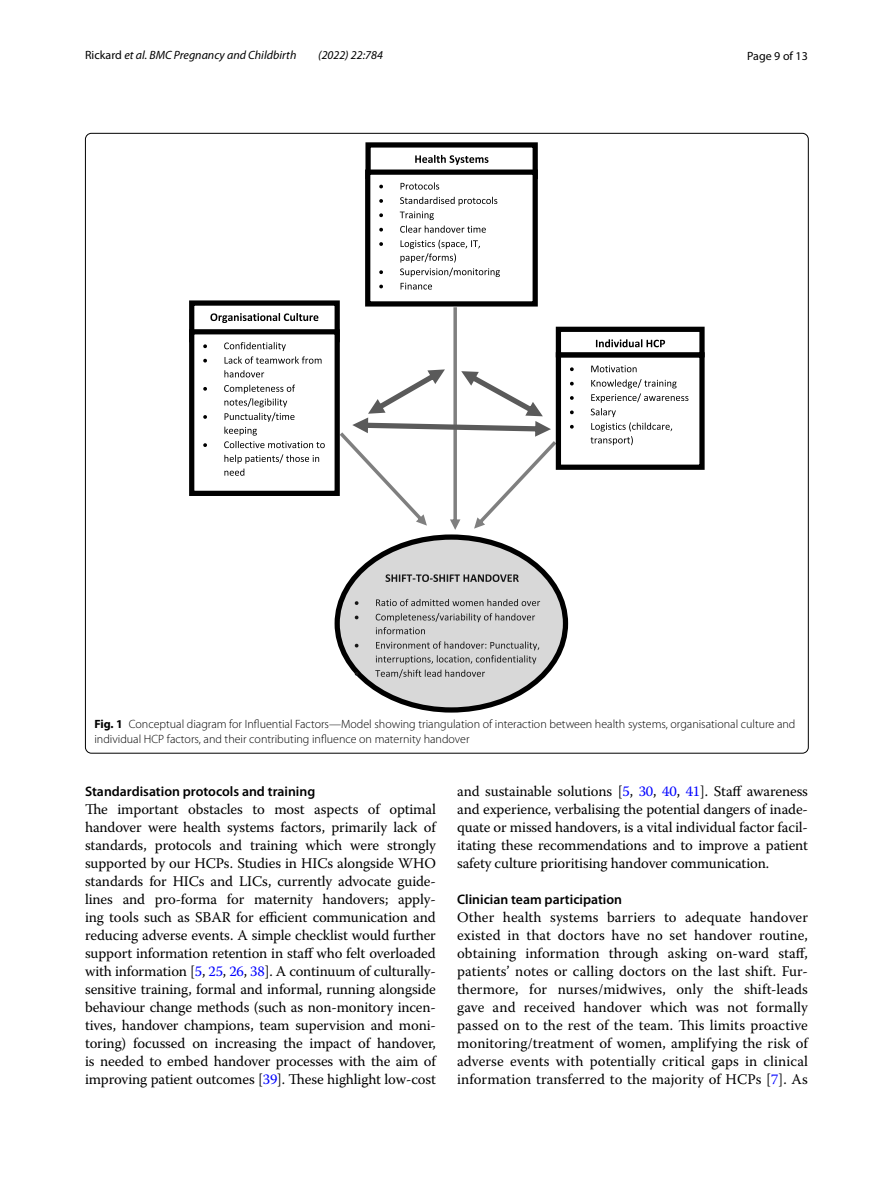
<style>
.page{position:relative;width:893px;height:1187px;background:#fff}
.page>*{position:absolute;margin:0;border:0;box-sizing:border-box;transform-origin:0 0}
.t1{font:14.7px/18px "Warnock Pro";letter-spacing:-.01em;color:#000;text-align:justify}
.t2{font:600 13.8px "Myriad Pro";color:#000}
.t3{font:300 12px/15px "Myriad Pro";color:#000}
.t4{font:italic 12px "Myriad Pro";color:#000}
.t5{font:12px "Myriad Pro";color:#000}
.s1{font-style:normal}
.s2{font-weight:700}
.s3{color:#00f}
</style>
<div class="page">
<div style="left:365px;top:142px;width:173px;height:37px;border:5px solid #000"></div>
<svg style="left:415px;top:155px;width:73px;height:10px"></svg>
<div style="left:365px;top:169px;width:173px;height:137px;background:#fff;border:5px solid #000"></div>
<svg style="left:379px;top:185px;width:4px;height:3px"></svg>
<svg style="left:401px;top:182px;width:38px;height:7px"></svg>
<svg style="left:379px;top:199px;width:4px;height:4px"></svg>
<svg style="left:379px;top:213px;width:4px;height:4px"></svg>
<svg style="left:379px;top:228px;width:4px;height:3px"></svg>
<svg style="left:400px;top:197px;width:97px;height:36px"></svg>
<svg style="left:379px;top:242px;width:4px;height:4px"></svg>
<svg style="left:379px;top:270px;width:4px;height:4px"></svg>
<svg style="left:400px;top:240px;width:100px;height:37px"></svg>
<svg style="left:379px;top:284px;width:4px;height:4px"></svg>
<svg style="left:401px;top:283px;width:31px;height:6px"></svg>
<svg style="left:340px;top:307px;width:216px;height:223px"></svg>
<div style="left:337px;top:537px;width:228px;height:173px;background:#d8d8d8;border-radius:50%"></div>
<div style="left:335px;top:534px;width:233px;height:178px;border:5px solid #000;border-radius:50%"></div>
<svg style="left:385px;top:574px;width:134px;height:8px"></svg>
<svg style="left:355px;top:601px;width:3px;height:4px"></svg>
<svg style="left:376px;top:599px;width:164px;height:7px"></svg>
<svg style="left:355px;top:615px;width:3px;height:4px"></svg>
<svg style="left:376px;top:613px;width:159px;height:21px"></svg>
<svg style="left:375px;top:641px;width:164px;height:37px"></svg>
<div style="left:556px;top:352px;width:149px;height:118px;border:5px solid #000"></div>
<svg style="left:570px;top:367px;width:4px;height:4px"></svg>
<svg style="left:591px;top:365px;width:46px;height:7px"></svg>
<svg style="left:570px;top:382px;width:4px;height:3px"></svg>
<svg style="left:570px;top:396px;width:4px;height:4px"></svg>
<svg style="left:570px;top:410px;width:4px;height:4px"></svg>
<svg style="left:570px;top:425px;width:4px;height:3px"></svg>
<svg style="left:591px;top:379px;width:97px;height:66px"></svg>
<div style="left:556px;top:327px;width:149px;height:30px;border:5px solid #000"></div>
<svg style="left:596px;top:339px;width:69px;height:8px"></svg>
<div style="left:189px;top:300px;width:151px;height:42px;border:5px solid #000"></div>
<svg style="left:210px;top:313px;width:108px;height:10px"></svg>
<div style="left:192px;top:332px;width:145px;height:161px;background:#fff"></div>
<div style="left:189px;top:329px;width:151px;height:167px;border:5px solid #000"></div>
<svg style="left:203px;top:344px;width:4px;height:4px"></svg>
<svg style="left:203px;top:359px;width:4px;height:3px"></svg>
<svg style="left:224px;top:342px;width:98px;height:21px"></svg>
<svg style="left:224px;top:370px;width:40px;height:7px"></svg>
<svg style="left:203px;top:387px;width:4px;height:3px"></svg>
<svg style="left:203px;top:415px;width:4px;height:4px"></svg>
<svg style="left:224px;top:384px;width:71px;height:51px"></svg>
<svg style="left:203px;top:443px;width:4px;height:4px"></svg>
<svg style="left:224px;top:441px;width:101px;height:7px"></svg>
<svg style="left:224px;top:454px;width:95px;height:21px"></svg>
<p class="t4" style="left:85px;top:48px;width:213px"><span class="s1">Rickard</span> et al. BMC Pregnancy and Childbirth</p>
<p class="t4" style="left:318px;top:48px;width:66px">(2022) 22:784</p>
<p class="t5" style="left:747px;top:48px;width:62px">Page 9 of 13</p>
<p class="t3" style="left:94px;top:716px;width:703px"><span class="s2">Fig. 1</span> Conceptual diagram for Influential Factors—Model showing triangulation of interaction between health systems, organisational culture and individual HCP factors, and their contributing influence on maternity handover</p>
<p class="t2" style="left:85px;top:782px;width:232px">Standardisation protocols and training</p>
<p class="t1" style="left:85px;top:799px;width:352px">The important obstacles to most aspects of optimal handover were health systems factors, primarily lack of standards, protocols and training which were strongly supported by our HCPs. Studies in HICs alongside WHO standards for HICs and LICs, currently advocate guide&shy;lines and pro-forma for maternity handovers; apply&shy;ing tools such as SBAR for efficient communication and reducing adverse events. A simple checklist would further support information retention in staff who felt overloaded with information [<span class="s3">5</span>, <span class="s3">25</span>, <span class="s3">26</span>, <span class="s3">38</span>]. A continuum of culturally&shy;sensitive training, formal and informal, running alongside behaviour change methods (such as non-monitory incen&shy;tives, handover champions, team supervision and moni&shy;toring) focussed on increasing the impact of handover, is needed to embed handover processes with the aim of improving patient outcomes [<span class="s3">39</span>]. These highlight low-cost</p>
<p class="t1" style="left:457px;top:781px;width:352px">and sustainable solutions [<span class="s3">5</span>, <span class="s3">30</span>, <span class="s3">40</span>, <span class="s3">41</span>]. Staff awareness and experience, verbalising the potential dangers of inade&shy;quate or missed handovers, is a vital individual factor facil&shy;itating these recommendations and to improve a patient safety culture prioritising handover communication.</p>
<p class="t2" style="left:457px;top:890px;width:166px">Clinician team participation</p>
<p class="t1" style="left:457px;top:907px;width:352px">Other health systems barriers to adequate handover existed in that doctors have no set handover routine, obtaining information through asking on-ward staff, patients’ notes or calling doctors on the last shift. Fur&shy;thermore, for nurses/midwives, only the shift-leads gave and received handover which was not formally passed on to the rest of the team. This limits proactive monitoring/treatment of women, amplifying the risk of adverse events with potentially critical gaps in clinical information transferred to the majority of HCPs [<span class="s3">7</span>]. As</p>
</div>
